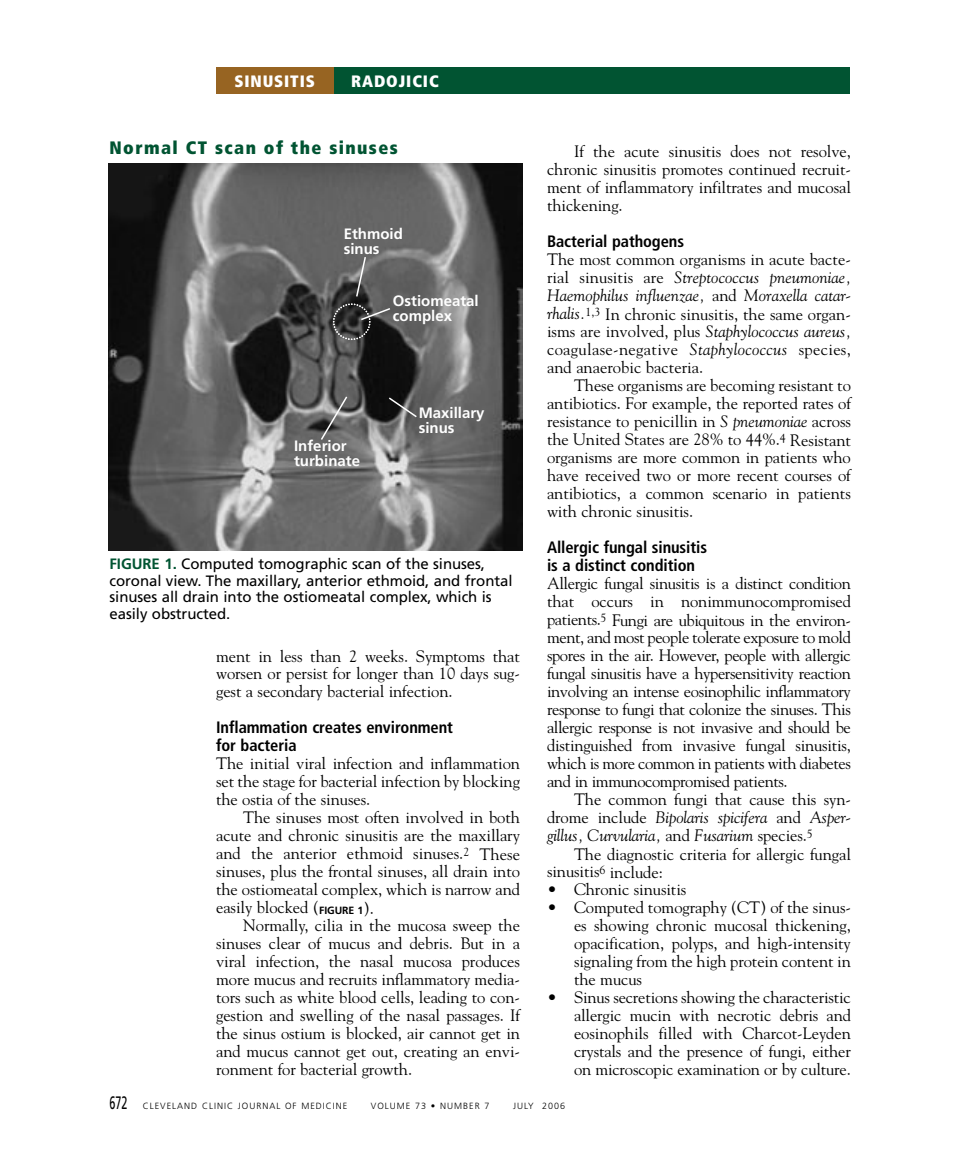
<style>
.page{position:relative;width:959px;height:1161px;background:#fff}
.page>*{position:absolute;margin:0;border:0;box-sizing:border-box;transform-origin:0 0}
.t1{font:900 condensed 18px "Frutiger";letter-spacing:.08em;color:#015432}
.t2{font:16.5px/18px "Goudy";letter-spacing:-.005em;color:#000;text-align:justify}
.t3{font:700 condensed 16.5px/18px "Frutiger";letter-spacing:-.005em;color:#000}
.t4{font:900 condensed 16.5px "Frutiger";letter-spacing:.05em;color:#fff}
.t5{font:15px/16.5px "Frutiger";letter-spacing:-.005em;color:#000}
.t6{font:700 15px/15px "Frutiger";color:#fff}
.t7{font:300 9px "Frutiger";letter-spacing:.11em;color:#000}
.s1{font-weight:700;color:#015432}
.s2{font-family:"Frutiger";font-weight:700;font-size:10.5px}
.s3{font-style:italic}
.s4{font-weight:400;font-size:18px}
</style>
<div class="page">
<div style="left:332px;top:68px;width:518px;height:26px;background:#015432"></div>
<div style="left:216px;top:68px;width:117px;height:26px;background:#976422"></div>
<img style="left:108px;top:164px;width:414px;height:386px">
<svg style="left:319px;top:395px;width:30px;height:47px"></svg>
<svg style="left:387px;top:396px;width:31px;height:23px"></svg>
<svg style="left:332px;top:255px;width:60px;height:85px;background:#505050"></svg>
<p class="t4" style="left:234px;top:75px;width:82px">SINUSITIS</p>
<p class="t4" style="left:351px;top:75px;width:89px">RADOJICIC</p>
<p class="t1" style="left:110px;top:141px;width:290px">Normal CT scan of the sinuses</p>
<p class="t6" style="left:344px;top:228px;width:61px">Ethmoid sinus</p>
<p class="t6" style="left:393px;top:294px;width:87px">Ostiomeatal complex</p>
<p class="t6" style="left:294px;top:439px;width:67px">Inferior turbinate</p>
<p class="t6" style="left:418px;top:407px;width:67px">Maxillary sinus</p>
<p class="t5" style="left:110px;top:557px;width:404px"><span class="s1">FIGURE 1.</span> Computed tomographic scan of the sinuses, coronal view. The maxillary, anterior ethmoid, and frontal sinuses all drain into the ostiomeatal complex, which is easily obstructed.</p>
<p class="t2" style="left:216px;top:648px;width:305px">ment in less than 2 weeks. Symptoms that worsen or persist for longer than 10 days sug&shy;gest a secondary bacterial infection.</p>
<p class="t3" style="left:216px;top:720px;width:238px">Inflammation creates environment for bacteria</p>
<p class="t2" style="left:216px;top:756px;width:305px">The initial viral infection and inflammation set the stage for bacterial infection by blocking the ostia of the sinuses.</p>
<p class="t2" style="left:216px;top:810px;width:305px;text-indent:27px">The sinuses most often involved in both acute and chronic sinusitis are the maxillary and the anterior ethmoid sinuses.<sup>2</sup> These sinuses, plus the frontal sinuses, all drain into the ostiomeatal complex, which is narrow and easily blocked (<span class="s2">FIGURE 1</span>).</p>
<p class="t2" style="left:216px;top:918px;width:305px;text-indent:27px">Normally, cilia in the mucosa sweep the sinuses clear of mucus and debris. But in a viral infection, the nasal mucosa produces more mucus and recruits inflammatory media&shy;tors such as white blood cells, leading to con&shy;gestion and swelling of the nasal passages. If the sinus ostium is blocked, air cannot get in and mucus cannot get out, creating an envi&shy;ronment for bacterial growth.</p>
<p class="t2" style="left:547px;top:144px;width:305px;text-indent:27px">If the acute sinusitis does not resolve, chronic sinusitis promotes continued recruit&shy;ment of inflammatory infiltrates and mucosal thickening.</p>
<p class="t3" style="left:547px;top:234px;width:139px">Bacterial pathogens</p>
<p class="t2" style="left:547px;top:252px;width:305px">The most common organisms in acute bacte&shy;rial sinusitis are <span class="s3">Streptococcus pneumoniae, Haemophilus influenzae,</span> and <span class="s3">Moraxella catar&shy;rhalis.</span><sup>1,3</sup> In chronic sinusitis, the same organ&shy;isms are involved, plus <span class="s3">Staphylococcus aureus, </span>coagulase-negative <span class="s3">Staphylococcus</span> species, and anaerobic bacteria.</p>
<p class="t2" style="left:547px;top:378px;width:305px;text-indent:27px">These organisms are becoming resistant to antibiotics. For example, the reported rates of resistance to penicillin in <span class="s3">S pneumoniae</span> across the United States are 28% to 44%.<sup>4</sup> Resistant organisms are more common in patients who have received two or more recent courses of antibiotics, a common scenario in patients with chronic sinusitis.</p>
<p class="t3" style="left:547px;top:540px;width:162px">Allergic fungal sinusitis is a distinct condition</p>
<p class="t2" style="left:547px;top:576px;width:305px">Allergic fungal sinusitis is a distinct condition that occurs in nonimmunocompromised patients.<sup>5</sup> Fungi are ubiquitous in the environ&shy;ment, and most people tolerate exposure to mold spores in the air. However, people with allergic fungal sinusitis have a hypersensitivity reaction involving an intense eosinophilic inflammatory response to fungi that colonize the sinuses. This allergic response is not invasive and should be distinguished from invasive fungal sinusitis, which is more common in patients with diabetes and in immunocompromised patients.</p>
<p class="t2" style="left:547px;top:792px;width:305px;text-indent:27px">The common fungi that cause this syn&shy;drome include <span class="s3">Bipolaris spicifera</span> and <span class="s3">Asper&shy;gillus, Curvularia,</span> and <span class="s3">Fusarium</span> species.<sup>5</sup></p>
<p class="t2" style="left:547px;top:846px;width:305px;text-indent:27px">The diagnostic criteria for allergic fungal sinusitis<sup>6</sup> include:</p>
<p class="t2" style="left:547px;top:882px;width:141px">• Chronic sinusitis</p>
<p class="t2" style="left:574px;top:900px;width:278px;text-indent:-27px">• Computed tomography (CT) of the sinus&shy;es showing chronic mucosal thickening, opacification, polyps, and high-intensity signaling from the high protein content in the mucus</p>
<p class="t2" style="left:574px;top:990px;width:278px;text-indent:-27px">• Sinus secretions showing the characteristic allergic mucin with necrotic debris and eosinophils filled with Charcot-Leyden crystals and the presence of fungi, either on microscopic examination or by culture.</p>
<p class="t7" style="left:110px;top:1102px;width:239px"><span class="s4">672</span> CLEVELAND CLINIC JOURNAL OF MEDICINE</p>
<p class="t7" style="left:371px;top:1102px;width:120px">VOLUME 73 • NUMBER 7</p>
<p class="t7" style="left:513px;top:1102px;width:54px">JULY 2006</p>
</div>
